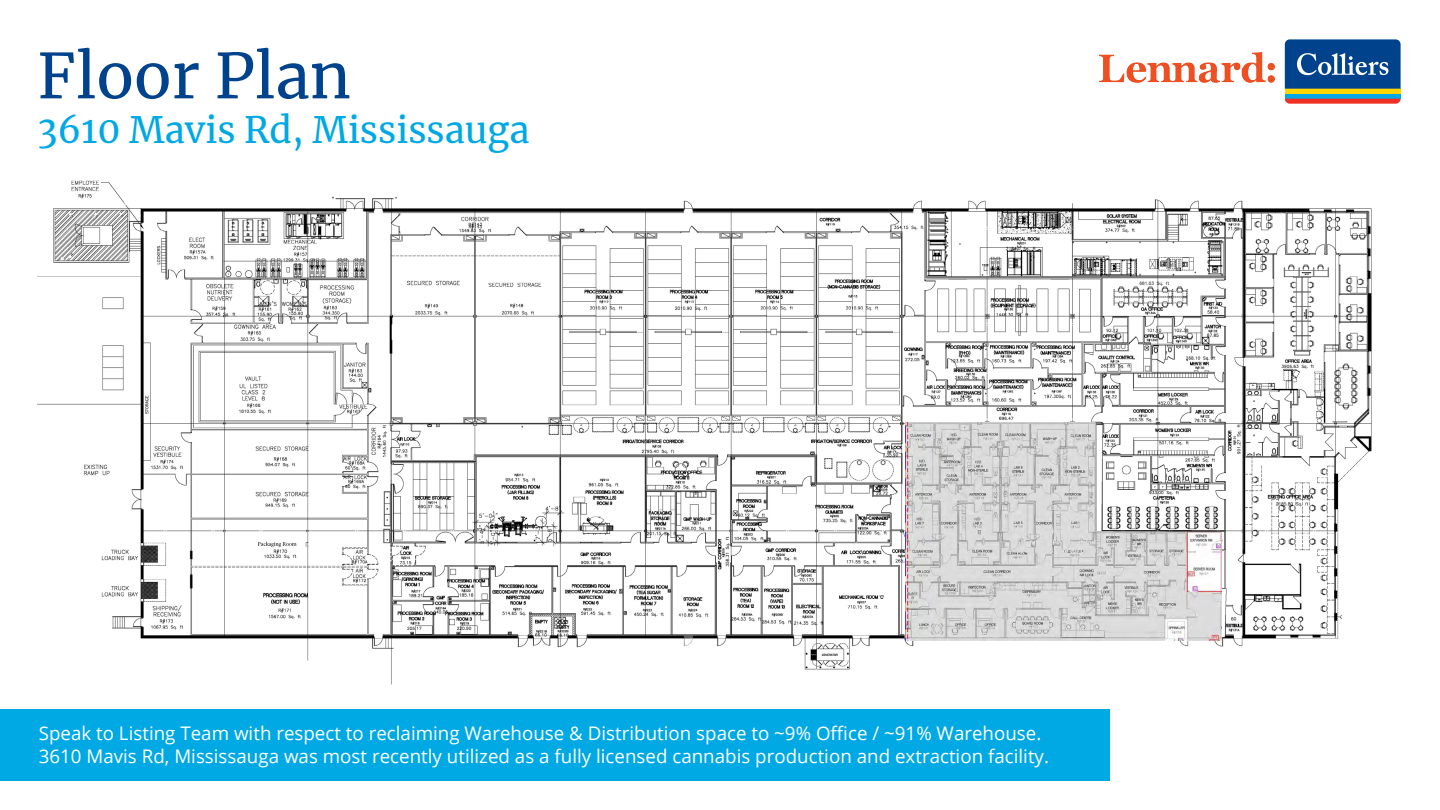
<style>
.page{position:relative;width:1440px;height:810px;background:#fff}
.page>*{position:absolute;margin:0;border:0;box-sizing:border-box;transform-origin:0 0}
.t1{font:61.88px "Merriweather";color:#00438c}
.t2{font:36px "Merriweather";color:#00a8e4}
.t3{font:18.75px/22.5px "Open Sans";color:#fff}
</style>
<div class="page">
<div style="left:1283px;top:38px;width:120px;height:68px;background:linear-gradient(to right,#fff,#fff);border-radius:7px"></div>
<div style="left:1285px;top:94px;width:116px;height:5px;background:#00a8e4"></div>
<div style="left:1285px;top:89px;width:116px;height:5px;background:#ffd600"></div>
<svg style="left:1285px;top:99px;width:116px;height:5px"></svg>
<svg style="left:1285px;top:39px;width:116px;height:50px;background:#205a98"></svg>
<img style="left:38px;top:180px;width:1334px;height:505px">
<div style="left:0;top:710px;width:1110px;height:72px;background:#00a8e4"></div>
<img style="left:905px;top:422px;width:317px;height:219px">
<img style="left:1100px;top:52px;width:175px;height:30px">
<h1 class="t1" style="left:38px;top:33px;width:315px">Floor Plan</h1>
<h2 class="t2" style="left:38px;top:105px;width:494px">3610 Mavis Rd, Mississauga</h2>
<p class="t3" style="left:39px;top:722px;width:1012px">Speak to Listing Team with respect to reclaiming Warehouse &amp; Distribution space to ~9% Office / ~91% Warehouse.<br>3610 Mavis Rd, Mississauga was most recently utilized as a fully licensed cannabis production and extraction facility.</p>
</div>
